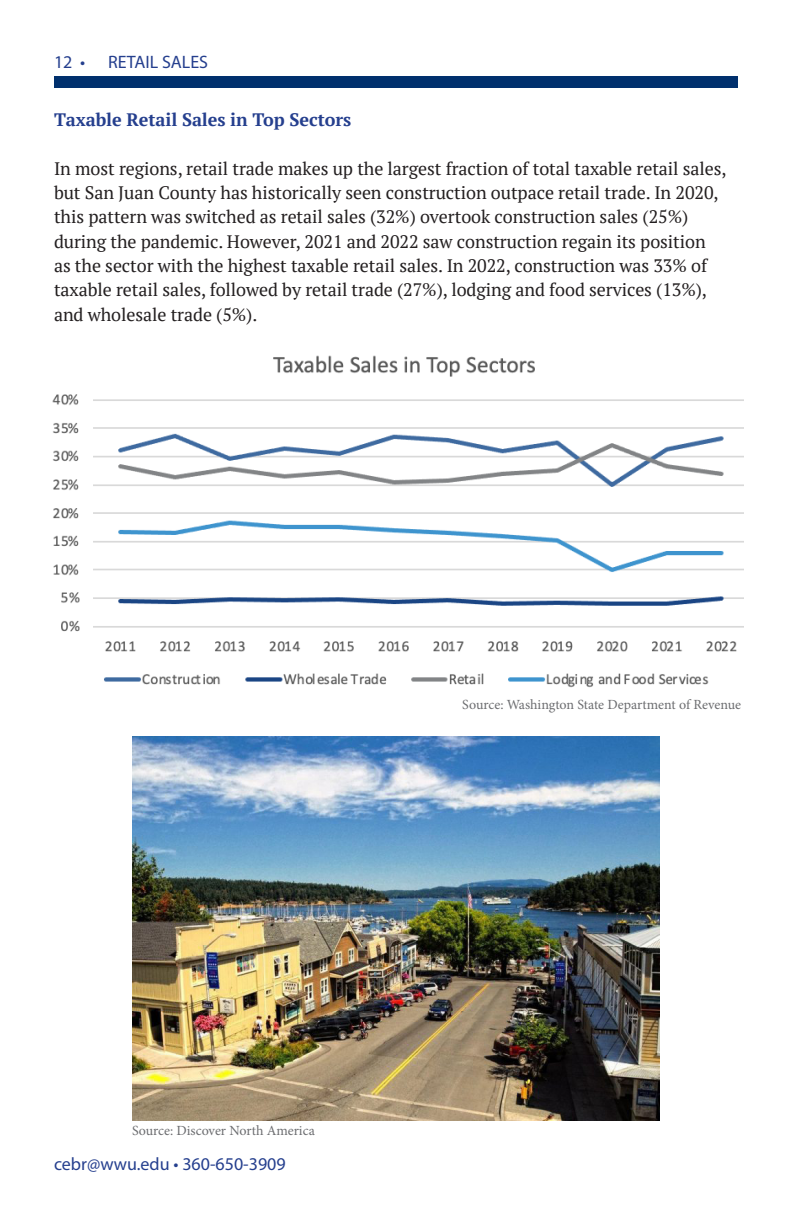
<style>
.page{position:relative;width:792px;height:1224px;background:#fff}
.page>*{position:absolute;margin:0;border:0;box-sizing:border-box;transform-origin:0 0}
.Main_paragraph{font:18px/24.2px "PT Serif";letter-spacing:-.005em;color:#231f20}
.t1{font:18px "Myriad Pro";color:#253f8e}
.Main_paragraph-2{font:700 18px "PT Serif";letter-spacing:-.005em;color:#253f8e}
.Table_Footer{font:14px "Minion Pro";color:#6c6d70}
</style>
<div class="page">
<div style="left:54px;top:76px;width:684px;height:11px;background:#00306d"></div>
<img style="left:52px;top:355px;width:691px;height:333px">
<img style="left:132px;top:736px;width:528px;height:385px">
<p class="t1" style="left:54px;top:50px;width:33px">12 •</p>
<p class="t1" style="left:108px;top:51px;width:102px">RETAIL SALES</p>
<p class="Main_paragraph-2" style="left:54px;top:108px;width:299px">Taxable Retail Sales in Top Sectors</p>
<p class="Main_paragraph" style="left:54px;top:156px;width:674px">In most regions, retail trade makes up the largest fraction of total taxable retail sales, but San Juan County has historically seen construction outpace retail trade. In 2020, this pattern was switched as retail sales (32%) overtook construction sales (25%) during the pandemic. However, 2021 and 2022 saw construction regain its position as the sector with the highest taxable retail sales. In 2022, construction was 33% of taxable retail sales, followed by retail trade (27%), lodging and food services (13%), and wholesale trade (5%).</p>
<p class="Table_Footer" style="left:462px;top:695px;width:281px">Source: Washington State Department of Revenue</p>
<p class="Table_Footer" style="left:132px;top:1121px;width:184px">Source: Discover North America</p>
<p class="t1" style="left:54px;top:1153px;width:233px">cebr@wwu.edu • 360-650-3909</p>
</div>
